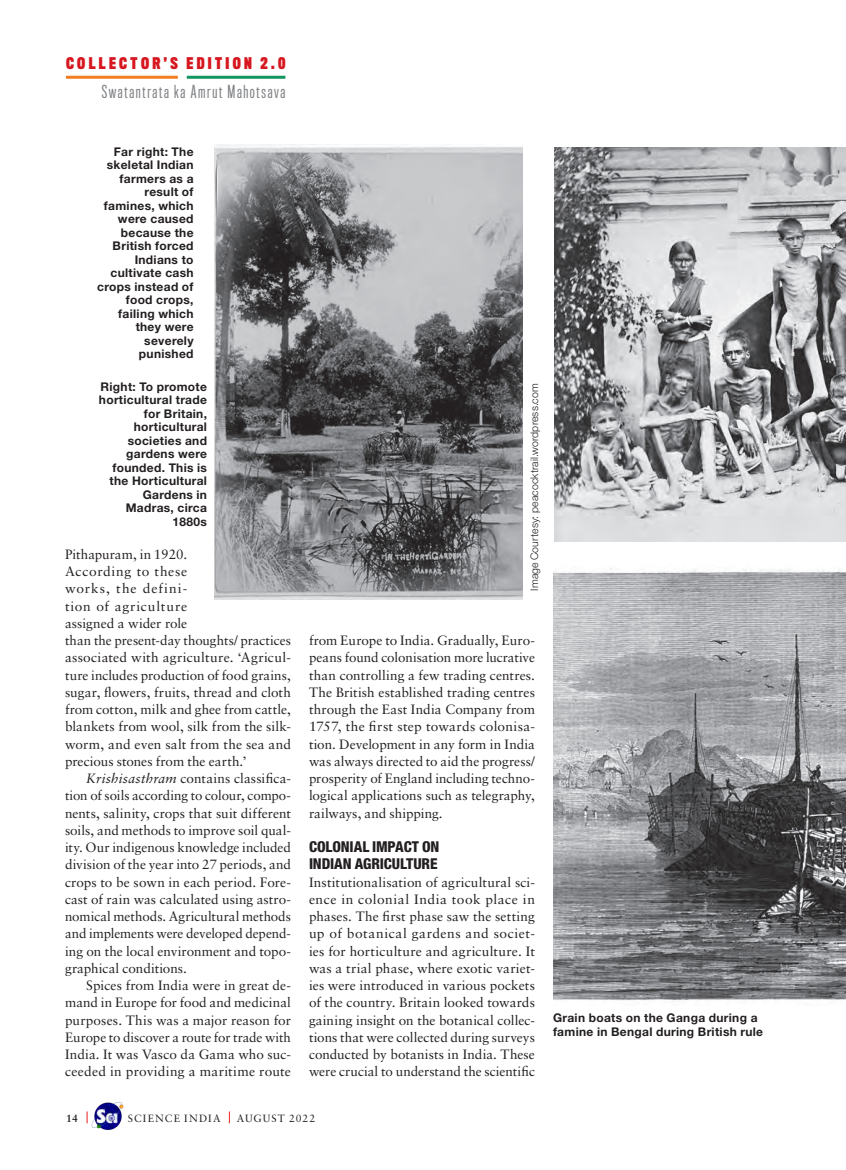
<style>
.page{position:relative;width:846px;height:1170px;background:#fff}
.page>*{position:absolute;margin:0;border:0;box-sizing:border-box;transform-origin:0 0}
.t1{font:16.5px "Titling Gothic FB Comp";letter-spacing:.1em;color:#808285}
.t2{font:800 condensed 15px "Helvetica Neue LT Std";letter-spacing:-.01em;color:#231f20}
.t3{font:700 14.85px "Titling Gothic FB Comp";letter-spacing:.225em;color:#d7171f}
.t4{font:13.5px/17.2px "Sabon LT Std";letter-spacing:.005em;color:#231f20;text-align:justify}
.t5{font:700 12px/13.5px "Helvetica Neue LT Std";letter-spacing:.025em;color:#231f20;text-align:right}
.t6{font:300 10.5px "Helvetica Neue LT Std";letter-spacing:.01em;color:#231f20}
.t7{font:10.5px "Sabon LT Std";letter-spacing:.105em;color:#231f20}
.t8{font:700 10.5px "Sabon LT Std";color:#231f20}
.s1{font-style:italic}
</style>
<div class="page">
<img style="left:91px;top:1102px;width:33px;height:28px">
<hr style="left:66px;top:76px;width:112px;height:3px;background:#f47d21">
<hr style="left:187px;top:76px;width:98px;height:3px;background:#11945d">
<img style="left:553px;top:568px;width:293px;height:433px">
<img style="left:554px;top:147px;width:292px;height:395px">
<img style="left:214px;top:145px;width:308px;height:454px">
<p class="t3" style="left:66px;top:54px;width:221px">COLLECTOR’S EDITION 2.0</p>
<p class="t1" style="left:102px;top:82px;width:185px">Swatantrata ka Amrut Mahotsava</p>
<p class="t5" style="left:97px;top:144px;width:98px">Far right: The skeletal Indian farmers as a result of famines, which were caused because the<br>British forced<br>Indians to cultivate cash crops instead of food crops, failing which they were severely punished</p>
<p class="t5" style="left:99px;top:379px;width:110px">Right: To promote horticultural trade for Britain, horticultural societies and gardens were founded. This is the Horticultural<br>Gardens in<br>Madras, circa<br>1880s</p>
<p class="t6" style="left:528px;top:591px;width:209px;rotate:-90deg">Image Courtesy: peacocktrail.wordpress.com</p>
<p class="t4" style="left:65px;top:545px;width:228px;text-align:left">Pithapuram, in 1920.<br>According to these<br>works, the defini-<br>tion of agriculture<br>assigned a wider role<br>than the present-day thoughts/ practices associated with agriculture. ‘Agricul&shy;ture includes production of food grains, sugar, flowers, fruits, thread and cloth from cotton, milk and ghee from cattle, blankets from wool, silk from the silk&shy;worm, and even salt from the sea and precious stones from the earth.’</p>
<p class="t4" style="left:65px;top:770px;width:228px;text-indent:21px"><span class="s1">Krishisasthram</span> contains classifica&shy;tion of soils according to colour, compo&shy;nents, salinity, crops that suit different soils, and methods to improve soil qual&shy;ity. Our indigenous knowledge included division of the year into 27 periods, and crops to be sown in each period. Fore&shy;cast of rain was calculated using astro&shy;nomical methods. Agricultural methods and implements were developed depend&shy;ing on the local environment and topo&shy;graphical conditions.</p>
<p class="t4" style="left:65px;top:977px;width:228px;text-indent:21px">Spices from India were in great de&shy;mand in Europe for food and medicinal purposes. This was a major reason for Europe to discover a route for trade with India. It was Vasco da Gama who suc&shy;ceeded in providing a maritime route</p>
<p class="t4" style="left:309px;top:632px;width:228px">from Europe to India. Gradually, Euro&shy;peans found colonisation more lucrative than controlling a few trading centres.<br>The British established trading centres through the East India Company from 1757, the first step towards colonisa&shy;tion. Development in any form in India was always directed to aid the progress/ prosperity of England including techno&shy;logical applications such as telegraphy, railways, and shipping.</p>
<p class="t2" style="left:309px;top:837px;width:132px">COLONIAL IMPACT ON</p>
<p class="t2" style="left:309px;top:855px;width:130px">INDIAN AGRICULTURE</p>
<p class="t4" style="left:309px;top:873px;width:228px">Institutionalisation of agricultural sci&shy;ence in colonial India took place in phases. The first phase saw the setting up of botanical gardens and societ&shy;ies for horticulture and agriculture. It was a trial phase, where exotic variet&shy;ies were introduced in various pockets of the country. Britain looked towards gaining insight on the botanical collec&shy;tions that were collected during surveys conducted by botanists in India. These were crucial to understand the scientific</p>
<p class="t5" style="left:553px;top:1011px;width:212px;text-align:left">Grain boats on the Ganga during a famine in Bengal during British rule</p>
<p class="t8" style="left:66px;top:1111px;width:13px">14</p>
<p class="t7" style="left:128px;top:1112px;width:94px">SCIENCE INDIA</p>
<p class="t7" style="left:237px;top:1112px;width:80px">AUGUST 2022</p>
</div>
